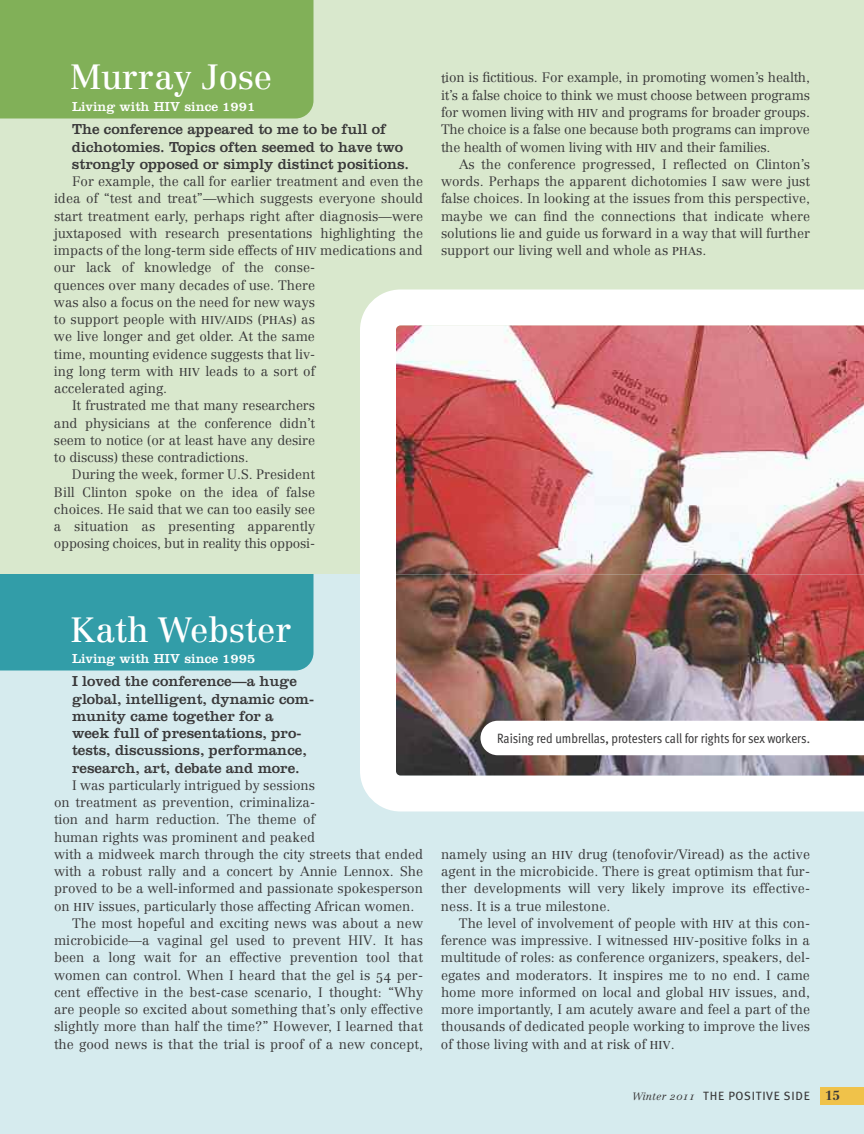
<style>
.page{position:relative;width:864px;height:1134px;background:#fff}
.page>*{position:absolute;margin:0;border:0;box-sizing:border-box;transform-origin:0 0}
.t1{font:34.5px "Centennial";color:#fff}
.t2{font:15px/17.2px "Clarendon";color:#393839}
.t3{font:300 13.5px/17.2px "Centennial";color:#393839;text-align:justify}
.t4{font:13.5px "Meta Cond";color:#393839}
.t5{font:13.5px "Clarendon";color:#fff}
.t6{font:12px "Meta Plus";letter-spacing:.05em;color:#393839}
.s1{font-weight:400;font-size:11.25px}
.s2{font-family:"Centennial Light SC";font-weight:400}
.s3{font-family:"Centennial Light Italic Os F";font-size:10.5px}
.s4{font-family:"Centennial";font-weight:700;font-size:12.9px}
</style>
<div class="page">
<div style="left:0;top:566px;width:864px;height:568px;background:#d6ebee"></div>
<div style="left:820px;top:1087px;width:44px;height:18px;background:#f0c24a"></div>
<div style="left:0;top:574px;width:314px;height:96px;background:#329da8"></div>
<div style="left:0;top:0;width:864px;height:574px;background:#d9e8cd"></div>
<div style="left:0;top:0;width:314px;height:118px;background:#81b058"></div>
<div style="left:360px;top:290px;width:504px;height:522px;background:#fff"></div>
<img style="left:396px;top:326px;width:468px;height:450px">
<div style="left:480px;top:721px;width:384px;height:34px;background:#fff"></div>
<h1 class="t1" style="left:70px;top:64px;width:204px">Murray Jose</h1>
<p class="t5" style="left:72px;top:102px;width:185px">Living with HIV since 1991</p>
<p class="t2" style="left:72px;top:122px;width:339px">The conference appeared to me to be full of dichotomies. Topics often seemed to have two strongly opposed or simply distinct positions.</p>
<p class="t3" style="left:72px;top:174px;width:353px">For example, the call for earlier treatment and even the</p>
<p class="t3" style="left:54px;top:191px;width:371px">idea of “test and treat”—which suggests everyone should</p>
<p class="t3" style="left:54px;top:208px;width:371px">start treatment early, perhaps right after diagnosis—were</p>
<p class="t3" style="left:54px;top:226px;width:371px">juxtaposed with research presentations highlighting the</p>
<p class="t3" style="left:54px;top:243px;width:371px">impacts of the long-term side effects of <span class="s1">HIV</span> medications and</p>
<p class="t3" style="left:54px;top:260px;width:263px">our lack of knowledge of the conse-</p>
<p class="t3" style="left:54px;top:277px;width:263px">quences over many decades of use. There</p>
<p class="t3" style="left:54px;top:295px;width:263px">was also a focus on the need for new ways</p>
<p class="t3" style="left:54px;top:312px;width:263px">to support people with <span class="s1">HIV/AIDS</span> (<span class="s1">PHA</span>s) as</p>
<p class="t3" style="left:54px;top:329px;width:263px">we live longer and get older. At the same</p>
<p class="t3" style="left:54px;top:346px;width:263px">time, mounting evidence suggests that liv-</p>
<p class="t3" style="left:54px;top:364px;width:263px">ing long term with <span class="s1">HIV</span> leads to a sort of</p>
<p class="t3" style="left:54px;top:381px;width:115px">accelerated aging.</p>
<p class="t3" style="left:72px;top:398px;width:245px">It frustrated me that many researchers</p>
<p class="t3" style="left:54px;top:415px;width:263px">and physicians at the conference didn’t</p>
<p class="t3" style="left:54px;top:433px;width:263px">seem to notice (or at least have any desire</p>
<p class="t3" style="left:54px;top:450px;width:196px">to discuss) these contradictions.</p>
<p class="t3" style="left:72px;top:467px;width:245px">During the week, former U.S. President</p>
<p class="t3" style="left:54px;top:484px;width:263px">Bill Clinton spoke on the idea of false</p>
<p class="t3" style="left:54px;top:502px;width:263px">choices. He said that we can too easily see</p>
<p class="t3" style="left:54px;top:519px;width:263px">a situation as presenting apparently</p>
<p class="t3" style="left:54px;top:536px;width:263px">opposing choices, but in reality this opposi-</p>
<p class="t3" style="left:441px;top:70px;width:371px">tion is fictitious. For example, in promoting women’s health, it’s a false choice to think we must choose between programs for women living with <span class="s1">HIV</span> and programs for broader groups.<br>The choice is a false one because both programs can improve the health of women living with <span class="s1">HIV</span> and their families.</p>
<p class="t3" style="left:441px;top:157px;width:371px;text-indent:18px">As the conference progressed, I reflected on Clinton’s words. Perhaps the apparent dichotomies I saw were just false choices. In looking at the issues from this perspective, maybe we can find the connections that indicate where solutions lie and guide us forward in a way that will further support our living well and whole as <span class="s1">PHA</span>s.</p>
<h1 class="t1" style="left:70px;top:617px;width:223px">Kath Webster</h1>
<p class="t5" style="left:72px;top:654px;width:185px">Living with HIV since 1995</p>
<p class="t2" style="left:72px;top:674px;width:244px">I loved the conference—a huge global, intelligent, dynamic com&shy;munity came together for a week full of presentations, pro&shy;tests, discussions, performance, research, art, debate and more.</p>
<p class="t3" style="left:72px;top:778px;width:245px">I was particularly intrigued by sessions</p>
<p class="t3" style="left:54px;top:795px;width:263px">on treatment as prevention, criminaliza-</p>
<p class="t3" style="left:54px;top:812px;width:263px">tion and harm reduction. The theme of</p>
<p class="t3" style="left:54px;top:829px;width:263px">human rights was prominent and peaked</p>
<p class="t3" style="left:54px;top:847px;width:371px">with a midweek march through the city streets that ended</p>
<p class="t3" style="left:54px;top:864px;width:371px">with a robust rally and a concert by Annie Lennox. She</p>
<p class="t3" style="left:54px;top:881px;width:371px">proved to be a well-informed and passionate spokesperson</p>
<p class="t3" style="left:54px;top:898px;width:362px">on <span class="s1">HIV</span> issues, particularly those affecting African women.</p>
<p class="t3" style="left:72px;top:916px;width:353px">The most hopeful and exciting news was about a new</p>
<p class="t3" style="left:54px;top:933px;width:371px">microbicide—a vaginal gel used to prevent <span class="s2">HIV</span>. It has</p>
<p class="t3" style="left:54px;top:950px;width:371px">been a long wait for an effective prevention tool that</p>
<p class="t3" style="left:54px;top:967px;width:371px">women can control. When I heard that the gel is <span class="s2">54</span> per-</p>
<p class="t3" style="left:54px;top:985px;width:371px">cent effective in the best-case scenario, I thought: “Why</p>
<p class="t3" style="left:54px;top:1002px;width:371px">are people so excited about something that’s only effective</p>
<p class="t3" style="left:54px;top:1019px;width:371px">slightly more than half the time?” However, I learned that</p>
<p class="t3" style="left:54px;top:1036px;width:371px">the good news is that the trial is proof of a new concept,</p>
<p class="t4" style="left:497px;top:733px;width:314px">Raising red umbrellas, protesters call for rights for sex workers.</p>
<p class="t3" style="left:441px;top:847px;width:371px">namely using an <span class="s1">HIV</span> drug (tenofovir/Viread) as the active agent in the microbicide. There is great optimism that fur&shy;ther developments will very likely improve its effective&shy;ness. It is a true milestone.</p>
<p class="t3" style="left:441px;top:916px;width:371px;text-indent:18px">The level of involvement of people with <span class="s1">HIV</span> at this con&shy;ference was impressive. I witnessed <span class="s1">HIV</span>-positive folks in a multitude of roles: as conference organizers, speakers, del&shy;egates and moderators. It inspires me to no end. I came home more informed on local and global <span class="s1">HIV</span> issues, and, more importantly, I am acutely aware and feel a part of the thousands of dedicated people working to improve the lives of those living with and at risk of <span class="s1">HIV</span>.</p>
<p class="t6" style="left:633px;top:1089px;width:209px"><span class="s3">Winter 2011</span> THE POSITIVE SIDE <span class="s4">15</span></p>
</div>
